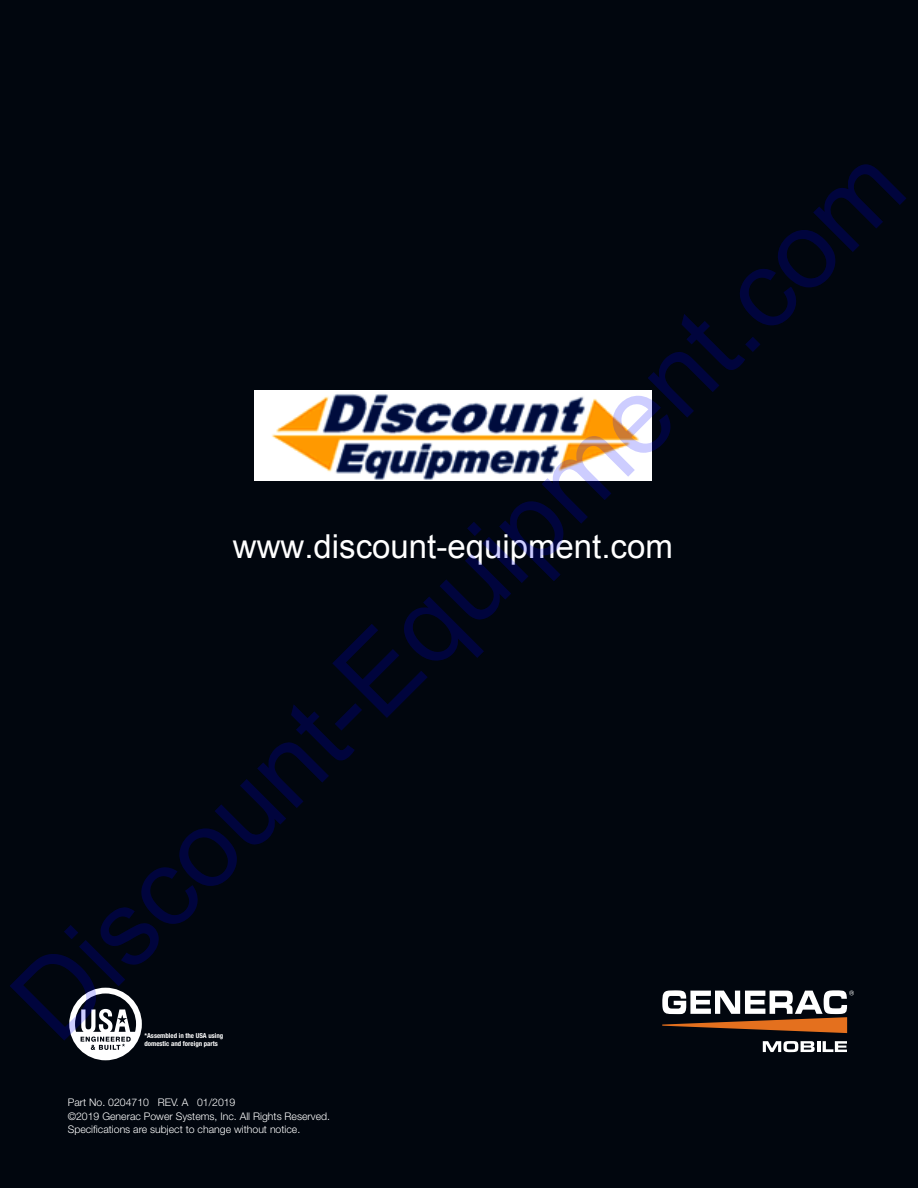
<style>
.page{position:relative;width:918px;height:1188px;background:#01060e}
.page>*{position:absolute;margin:0;border:0;box-sizing:border-box;transform-origin:0 0}
.t1{font:108px "Arial";color:rgb(0 0 255/.2)}
.t2{font:33px "Arial";color:#fff}
.t3{font:300 10.5px "Helvetica Neue LT Std";color:#fff}
.t4{font:700 condensed 6.9px/8.2px "Helvetica Neue LT Std";color:#fff}
</style>
<div class="page">
<svg style="left:69px;top:988px;width:73px;height:72px"></svg>
<svg style="left:662px;top:990px;width:192px;height:43px"></svg>
<svg style="left:763px;top:1041px;width:84px;height:11px"></svg>
<img style="left:254px;top:390px;width:398px;height:90px">
<h1 class="t1" style="left:-21px;top:967px;width:1208px;rotate:-45deg">Discount-Equipment.com</h1>
<h2 class="t2" style="left:233px;top:524px;width:442px">www.discount-equipment.com</h2>
<p class="t4" style="left:144px;top:1031px;width:80px">*Assembled in the USA using domestic and foreign parts</p>
<p class="t3" style="left:68px;top:1096px;width:169px">Part No. 0204710 REV. A 01/2019</p>
<p class="t3" style="left:68px;top:1110px;width:264px">©2019 Generac Power Systems, Inc. All Rights Reserved.</p>
<p class="t3" style="left:68px;top:1123px;width:234px">Specifications are subject to change without notice.</p>
</div>
